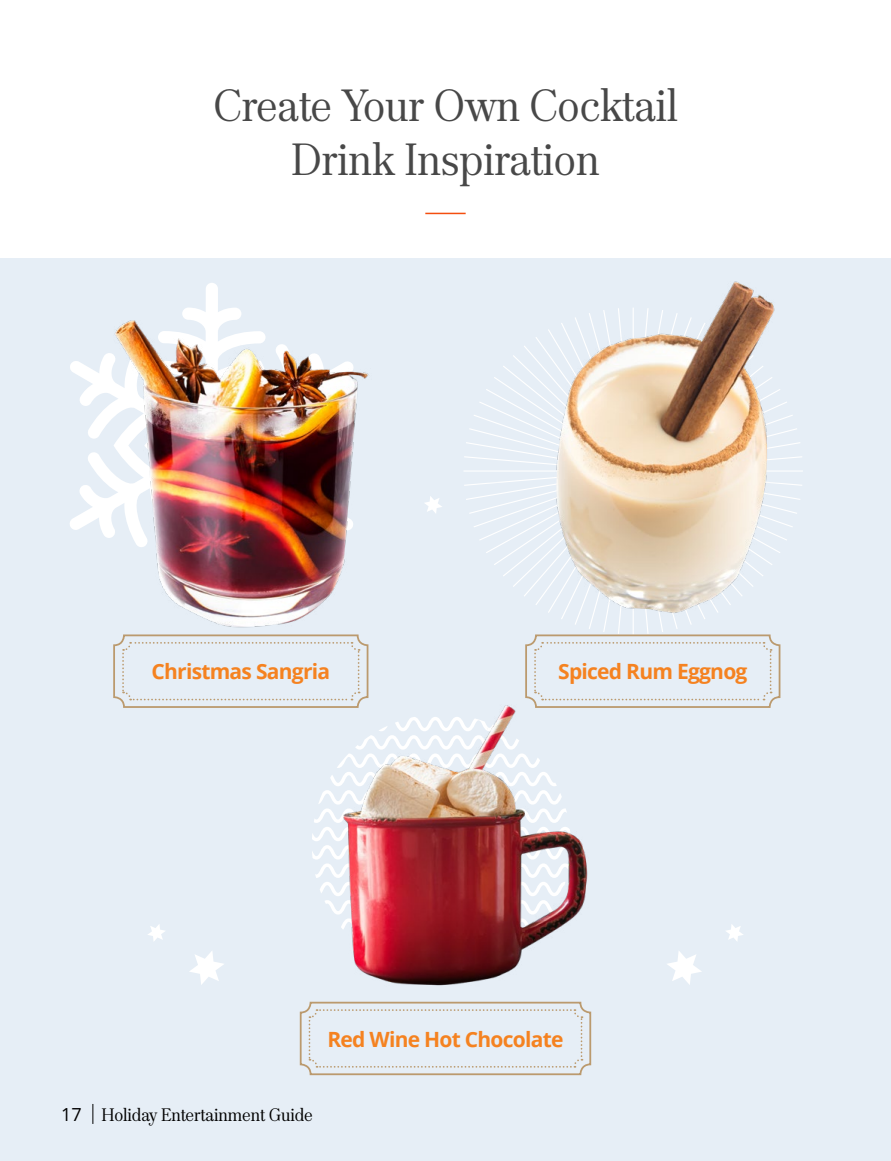
<style>
.page{position:relative;width:891px;height:1161px;background:#fff}
.page>*{position:absolute;margin:0;border:0;box-sizing:border-box;transform-origin:0 0}
.t1{font:300 45px/54px "Keiss Text";letter-spacing:-.005em;color:#484848;text-align:center}
.t2{font:700 21px "Open Sans";letter-spacing:-.035em;color:#f58220}
.t3{font:300 18px "Keiss Text";letter-spacing:-.005em;color:#000}
.s1{font-family:"Open Sans";font-weight:400}
</style>
<div class="page">
<div style="left:0;top:259px;width:891px;height:902px;background:#e6eef6"></div>
<svg style="left:464px;top:337px;width:339px;height:146px"></svg>
<svg style="left:464px;top:483px;width:338px;height:151px"></svg>
<hr style="left:425px;top:213px;width:41px;height:1px;background:#f44e0f">
<svg style="left:312px;top:777px;width:19px;height:130px"></svg>
<svg style="left:70px;top:283px;width:148px;height:250px"></svg>
<img style="left:548px;top:281px;width:237px;height:341px">
<img style="left:103px;top:303px;width:266px;height:325px">
<img style="left:331px;top:693px;width:260px;height:293px">
<svg style="left:667px;top:951px;width:35px;height:34px"></svg>
<svg style="left:189px;top:951px;width:35px;height:34px"></svg>
<svg style="left:726px;top:924px;width:17px;height:17px"></svg>
<svg style="left:148px;top:924px;width:17px;height:17px"></svg>
<svg style="left:425px;top:496px;width:17px;height:17px"></svg>
<svg style="left:122px;top:642px;width:238px;height:58px"></svg>
<div style="left:113px;top:634px;width:255px;height:74px;border:2px solid #bb9a6e;border-radius:10px"></div>
<svg style="left:534px;top:642px;width:238px;height:58px"></svg>
<div style="left:525px;top:634px;width:255px;height:74px;border:2px solid #bb9a6e;border-radius:10px"></div>
<svg style="left:309px;top:1009px;width:274px;height:59px"></svg>
<div style="left:300px;top:1002px;width:291px;height:73px;border:2px solid #bb9a6e;border-radius:10px"></div>
<svg style="left:93px;top:1104px;width:1px;height:20px"></svg>
<h1 class="t1" style="left:213px;top:78px;width:466px">Create Your Own Cocktail<br>Drink Inspiration</h1>
<p class="t2" style="left:152px;top:657px;width:180px">Christmas Sangria</p>
<p class="t2" style="left:558px;top:657px;width:191px">Spiced Rum Eggnog</p>
<p class="t2" style="left:327px;top:1024px;width:238px">Red Wine Hot Chocolate</p>
<p class="t3" style="left:61px;top:1103px;width:253px"><span class="s1">17</span> Holiday Entertainment Guide</p>
</div>
